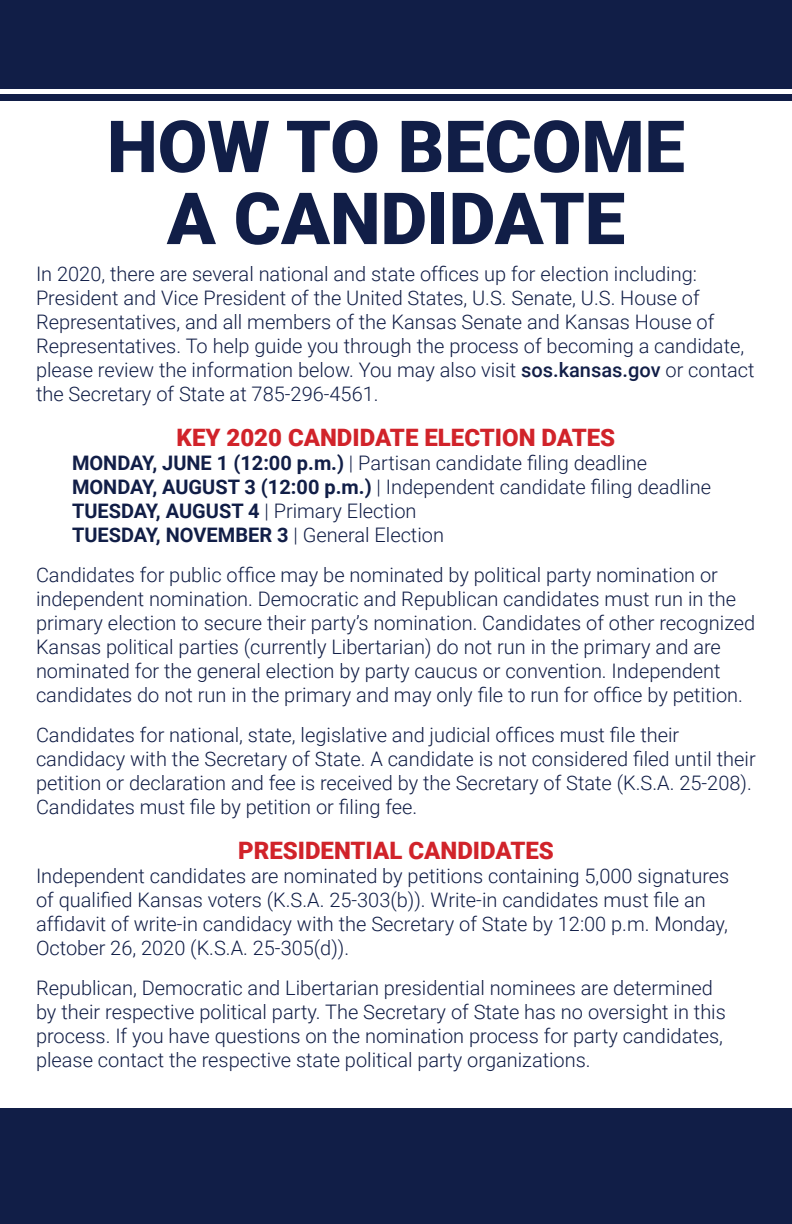
<style>
.page{position:relative;width:792px;height:1224px;background:#fff}
.page>*{position:absolute;margin:0;border:0;box-sizing:border-box;transform-origin:0 0}
.t1{font:900 72px "Roboto";color:#111e47}
.t2{font:900 24px "Roboto";color:#d1232a}
.t3{font:300 20px/24px "Roboto";color:#111e47}
.t4{font:700 20px "Roboto";color:#111e47}
.s1{font-weight:500}
.s2{font-weight:700}
.s3{font-weight:300}
</style>
<div class="page">
<div style="left:0;top:0;width:792px;height:89px;background:#111e47"></div>
<div style="left:0;top:1109px;width:792px;height:115px;background:#111e47"></div>
<div style="left:0;top:95px;width:792px;height:6px;background:#111e47"></div>
<p class="t1" style="left:107px;top:96px;width:579px">HOW TO BECOME</p>
<p class="t1" style="left:167px;top:168px;width:460px">A CANDIDATE</p>
<p class="t3" style="left:36px;top:261px;width:720px">In 2020, there are several national and state offices up for election including:<br>President and Vice President of the United States, U.S. Senate, U.S. House of Representatives, and all members of the Kansas Senate and Kansas House of Representatives. To help guide you through the process of becoming a candidate, please review the information below. You may also visit <span class="s1">sos.kansas.gov</span> or contact the Secretary of State at 785-296-4561.</p>
<p class="t2" style="left:177px;top:421px;width:440px">KEY 2020 CANDIDATE ELECTION DATES</p>
<p class="t3" style="left:72px;top:450px;width:577px"><span class="s2">MONDAY, JUNE 1 (12:00 p.m.)</span> | Partisan candidate filing deadline</p>
<p class="t3" style="left:72px;top:474px;width:641px"><span class="s2">MONDAY, AUGUST 3 (12:00 p.m.)</span> | Independent candidate filing deadline</p>
<p class="t3" style="left:72px;top:498px;width:346px"><span class="s2">TUESDAY, AUGUST 4</span> | Primary Election</p>
<p class="t4" style="left:72px;top:521px;width:374px">TUESDAY, NOVEMBER 3 <span class="s3">| General Election</span></p>
<p class="t3" style="left:36px;top:562px;width:721px">Candidates for public office may be nominated by political party nomination or independent nomination. Democratic and Republican candidates must run in the primary election to secure their party’s nomination. Candidates of other recognized Kansas political parties (currently Libertarian) do not run in the primary and are nominated for the general election by party caucus or convention. Independent candidates do not run in the primary and may only file to run for office by petition.</p>
<p class="t3" style="left:36px;top:722px;width:721px">Candidates for national, state, legislative and judicial offices must file their candidacy with the Secretary of State. A candidate is not considered filed until their petition or declaration and fee is received by the Secretary of State (K.S.A. 25-208).<br>Candidates must file by petition or filing fee.</p>
<p class="t2" style="left:238px;top:833px;width:317px">PRESIDENTIAL CANDIDATES</p>
<p class="t3" style="left:36px;top:863px;width:695px">Independent candidates are nominated by petitions containing 5,000 signatures of qualified Kansas voters (K.S.A. 25-303(b)). Write-in candidates must file an affidavit of write-in candidacy with the Secretary of State by 12:00 p.m. Monday, October 26, 2020 (K.S.A. 25-305(d)).</p>
<p class="t3" style="left:36px;top:975px;width:691px">Republican, Democratic and Libertarian presidential nominees are determined by their respective political party. The Secretary of State has no oversight in this process. If you have questions on the nomination process for party candidates, please contact the respective state political party organizations.</p>
</div>
